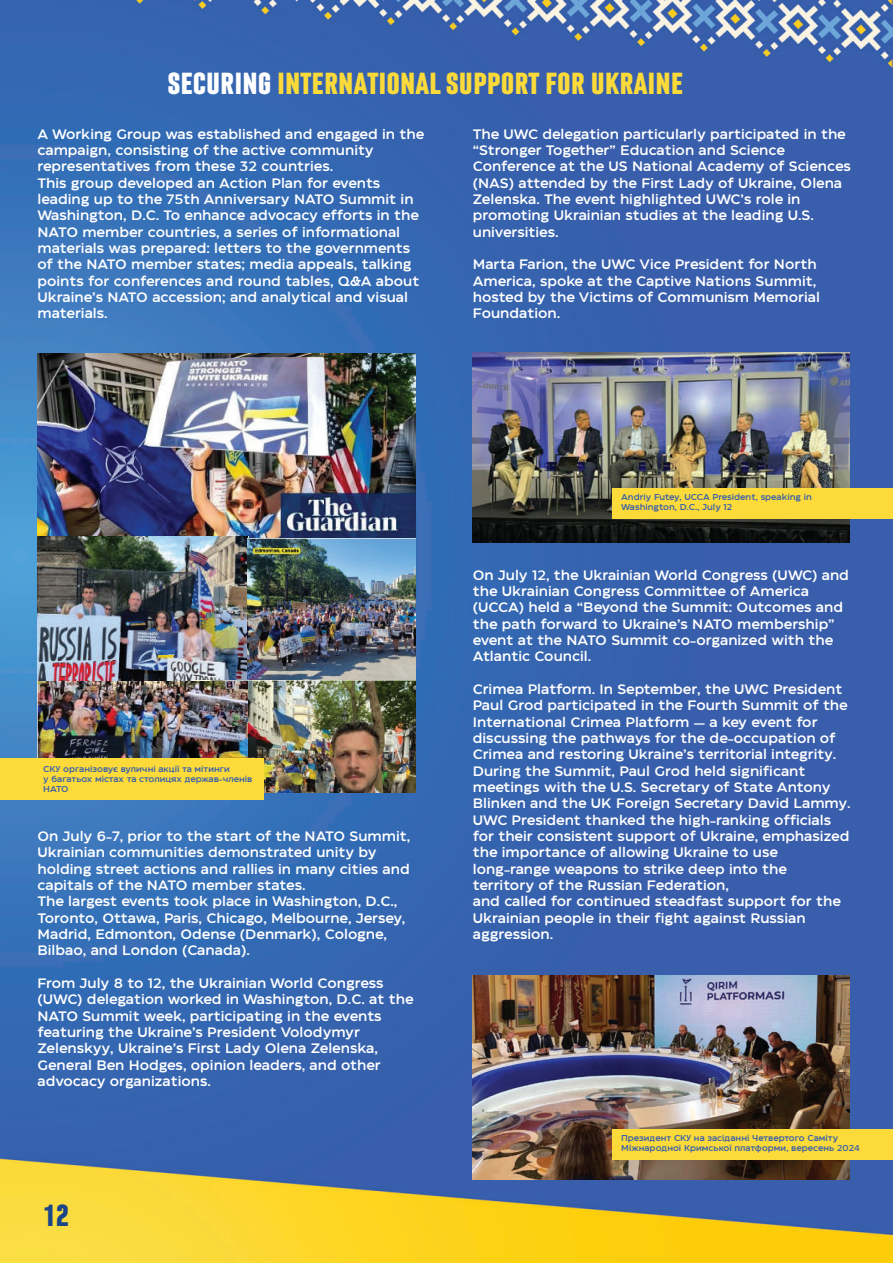
<style>
.page{position:relative;width:893px;height:1263px;background:#fff}
.page>*{position:absolute;margin:0;border:0;box-sizing:border-box;transform-origin:0 0}
.t1{font:700 29.7px "Laqonic 4 F Unicase";color:#fbda39}
.t2{font:700 29.7px "Laqonic 4 F Unicase";color:#1a4589}
.t3{font:500 13.65px/16.4px "Eastman";color:#fff}
.t4{font:500 8.55px/10.2px "Eastman";color:#375eab}
.s1{color:#fff}
</style>
<div class="page">
<img style="left:0;top:0;width:893px;height:1263px">
<img style="left:37px;top:353px;width:379px;height:186px">
<img style="left:37px;top:537px;width:212px;height:144px">
<img style="left:247px;top:539px;width:169px;height:142px">
<img style="left:248px;top:681px;width:168px;height:112px">
<img style="left:37px;top:681px;width:211px;height:78px">
<div style="left:0;top:759px;width:264px;height:41px;background:#fbda39"></div>
<img style="left:473px;top:352px;width:376px;height:191px">
<div style="left:611px;top:488px;width:281px;height:31px;background:#fbda39"></div>
<img style="left:473px;top:975px;width:376px;height:204px">
<div style="left:611px;top:1129px;width:281px;height:30px;background:#fbda39"></div>
<h1 class="t1" style="left:168px;top:67px;width:517px"><span class="s1">SECURING</span> INTERNATIONAL SUPPORT FOR UKRAINE</h1>
<p class="t3" style="left:473px;top:125px;width:380px">The UWC delegation particularly participated in the “Stronger Together” Education and Science Conference at the US National Academy of Sciences (NAS) attended by the First Lady of Ukraine, Olena Zelenska. The event highlighted UWC’s role in promoting Ukrainian studies at the leading U.S. universities.</p>
<p class="t3" style="left:473px;top:255px;width:349px">Marta Farion, the UWC Vice President for North America, spoke at the Captive Nations Summit, hosted by the Victims of Communism Memorial Foundation.</p>
<p class="t3" style="left:37px;top:125px;width:388px">A Working Group was established and engaged in the campaign, consisting of the active community representatives from these 32 countries.<br>This group developed an Action Plan for events leading up to the 75th Anniversary NATO Summit in Washington, D.C. To enhance advocacy efforts in the NATO member countries, a series of informational materials was prepared: letters to the governments of the NATO member states; media appeals, talking points for conferences and round tables, Q&amp;A about Ukraine’s NATO accession; and analytical and visual materials.</p>
<p class="t4" style="left:43px;top:763px;width:211px">СКУ організовує вуличні акції та мітинги<br>у багатьох містах та столицях держав-членів<br>НАТО</p>
<p class="t3" style="left:37px;top:827px;width:374px">On July 6-7, prior to the start of the NATO Summit, Ukrainian communities demonstrated unity by holding street actions and rallies in many cities and capitals of the NATO member states.<br>The largest events took place in Washington, D.C., Toronto, Ottawa, Paris, Chicago, Melbourne, Jersey, Madrid, Edmonton, Odense (Denmark), Cologne, Bilbao, and London (Canada).</p>
<p class="t3" style="left:37px;top:974px;width:378px">From July 8 to 12, the Ukrainian World Congress (UWC) delegation worked in Washington, D.C. at the NATO Summit week, participating in the events featuring the Ukraine’s President Volodymyr Zelenskyy, Ukraine’s First Lady Olena Zelenska, General Ben Hodges, opinion leaders, and other advocacy organizations.</p>
<h1 class="t2" style="left:43px;top:1200px;width:27px">12</h1>
<p class="t4" style="left:621px;top:491px;width:192px">Andriy Futey, UCCA President, speaking in<br>Washington, D.C., July 12</p>
<p class="t3" style="left:473px;top:565px;width:378px">On July 12, the Ukrainian World Congress (UWC) and the Ukrainian Congress Committee of America (UCCA) held a “Beyond the Summit: Outcomes and the path forward to Ukraine’s NATO membership” event at the NATO Summit co-organized with the Atlantic Council.</p>
<p class="t3" style="left:473px;top:680px;width:379px">Crimea Platform. In September, the UWC President Paul Grod participated in the Fourth Summit of the International Crimea Platform — a key event for discussing the pathways for the de-occupation of Crimea and restoring Ukraine’s territorial integrity.<br>During the Summit, Paul Grod held significant meetings with the U.S. Secretary of State Antony Blinken and the UK Foreign Secretary David Lammy.<br>UWC President thanked the high-ranking officials for their consistent support of Ukraine, emphasized the importance of allowing Ukraine to use long-range weapons to strike deep into the territory of the Russian Federation,<br>and called for continued steadfast support for the Ukrainian people in their fight against Russian aggression.</p>
<p class="t4" style="left:621px;top:1132px;width:240px">Президент СКУ на засіданні Четвертого Саміту<br>Міжнародної Кримської платформи, вересень 2024</p>
</div>
